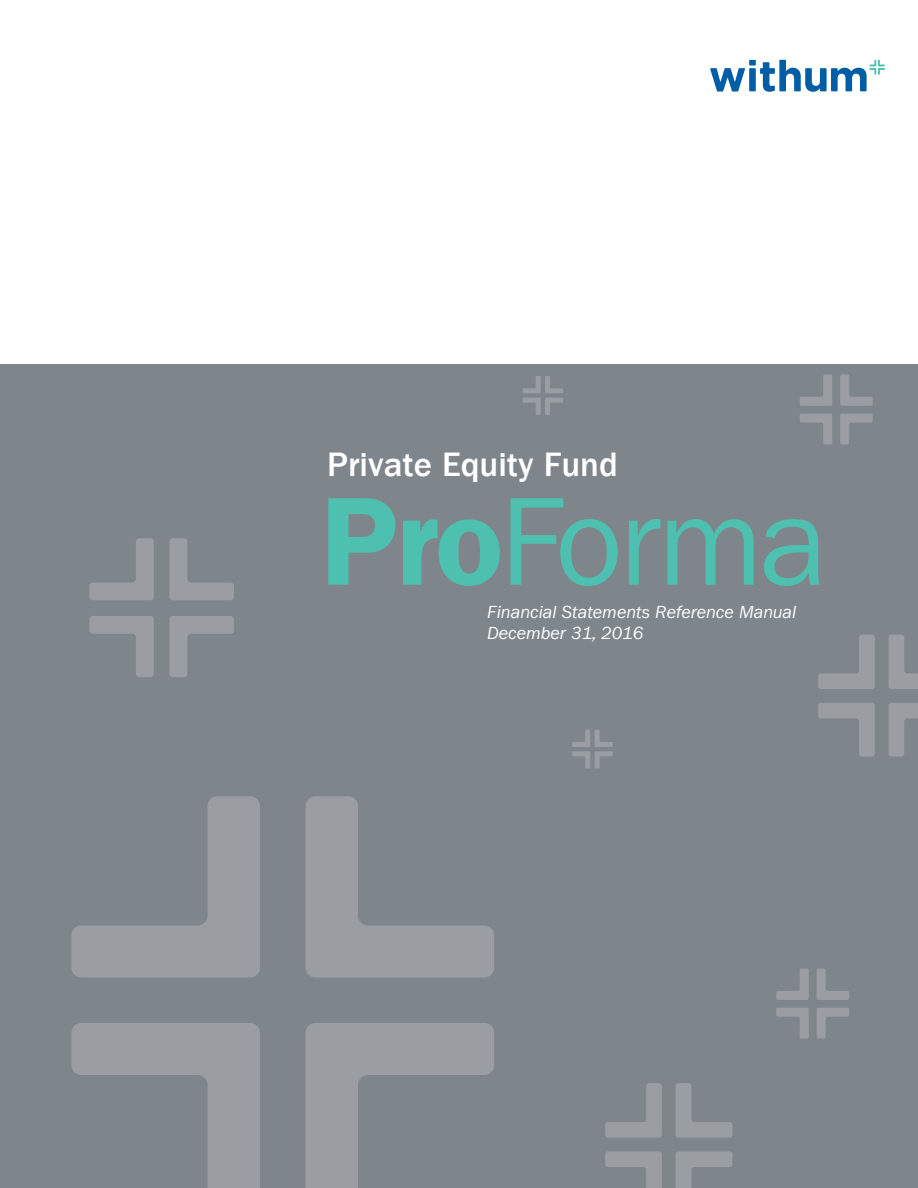
<style>
.page{position:relative;width:918px;height:1188px;background:#fff}
.page>*{position:absolute;margin:0;border:0;box-sizing:border-box;transform-origin:0 0}
.t1{font:126px "Franklin Gothic LT Com";letter-spacing:-.025em;color:#4ec0af}
.t2{font:500 34.8px "Franklin Gothic LT Com";color:#fff}
.t3{font:italic 18px/21.6px "Franklin Gothic LT Com";color:#fff}
.s1{font-family:"Franklin Gothic LT Com Dm"}
</style>
<div class="page">
<div style="left:0;top:365px;width:918px;height:823px;background:#7e868c"></div>
<svg style="left:800px;top:374px;width:32px;height:32px"></svg>
<svg style="left:800px;top:414px;width:32px;height:30px"></svg>
<svg style="left:840px;top:374px;width:33px;height:32px"></svg>
<svg style="left:840px;top:414px;width:33px;height:30px"></svg>
<svg style="left:605px;top:1083px;width:57px;height:55px"></svg>
<svg style="left:605px;top:1151px;width:57px;height:37px"></svg>
<svg style="left:676px;top:1083px;width:56px;height:55px"></svg>
<svg style="left:676px;top:1151px;width:56px;height:37px"></svg>
<svg style="left:776px;top:969px;width:33px;height:31px"></svg>
<svg style="left:776px;top:1008px;width:33px;height:31px"></svg>
<svg style="left:817px;top:969px;width:32px;height:31px"></svg>
<svg style="left:817px;top:1008px;width:32px;height:31px"></svg>
<svg style="left:89px;top:538px;width:65px;height:62px"></svg>
<svg style="left:89px;top:616px;width:65px;height:61px"></svg>
<svg style="left:169px;top:538px;width:65px;height:62px"></svg>
<svg style="left:169px;top:616px;width:65px;height:61px"></svg>
<svg style="left:818px;top:635px;width:57px;height:54px"></svg>
<svg style="left:818px;top:703px;width:57px;height:54px"></svg>
<svg style="left:889px;top:635px;width:29px;height:54px"></svg>
<svg style="left:889px;top:703px;width:29px;height:54px"></svg>
<svg style="left:71px;top:796px;width:189px;height:182px"></svg>
<svg style="left:71px;top:1023px;width:189px;height:165px"></svg>
<svg style="left:306px;top:796px;width:188px;height:182px"></svg>
<svg style="left:306px;top:1023px;width:188px;height:165px"></svg>
<svg style="left:523px;top:376px;width:40px;height:39px"></svg>
<svg style="left:572px;top:730px;width:41px;height:38px"></svg>
<svg style="left:710px;top:60px;width:175px;height:32px"></svg>
<h2 class="t2" style="left:327px;top:445px;width:292px">Private Equity Fund</h2>
<h1 class="t1" style="left:321px;top:470px;width:508px"><span class="s1">Pro</span>Forma</h1>
<p class="t3" style="left:487px;top:601px;width:311px">Financial Statements Reference Manual<br>December 31, 2016</p>
</div>
